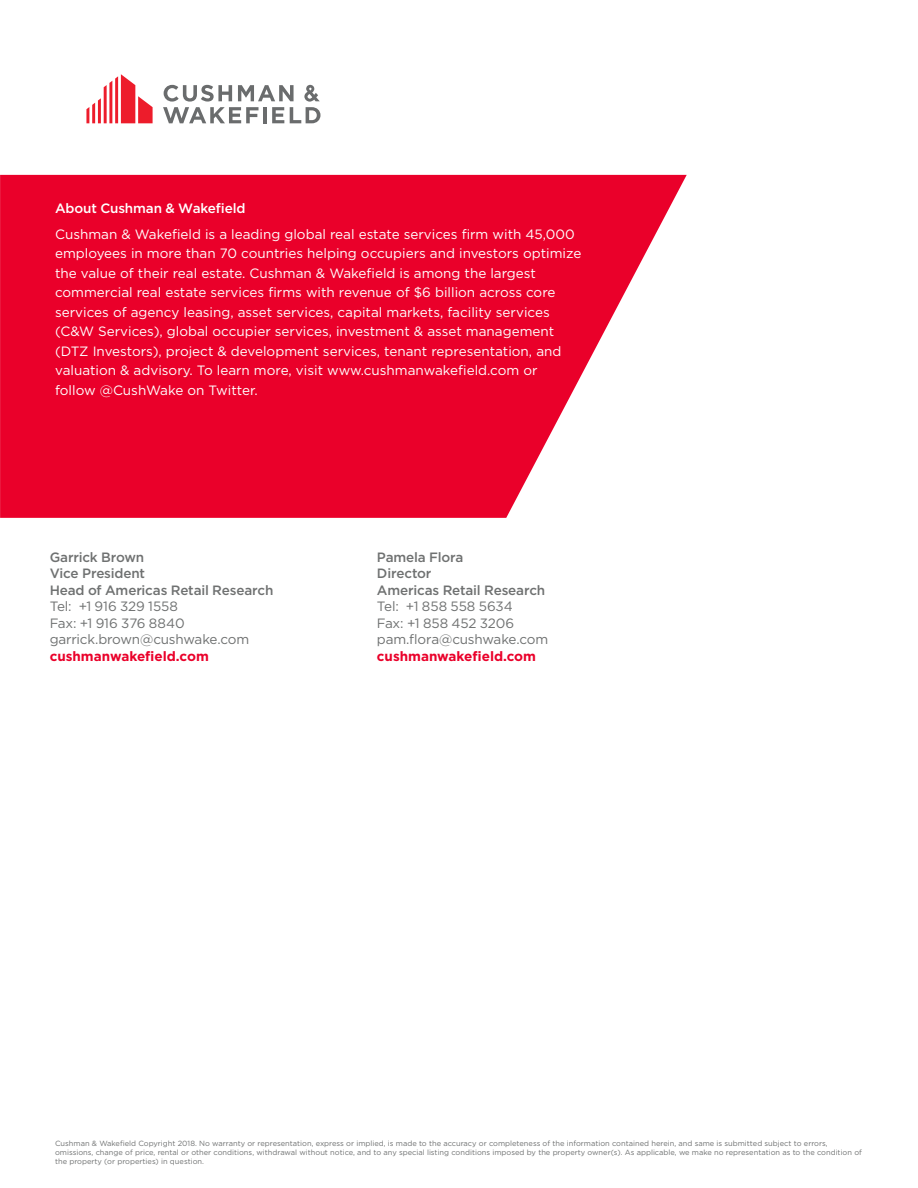
<style>
.page{position:relative;width:918px;height:1188px;background:#fff}
.page>*{position:absolute;margin:0;border:0;box-sizing:border-box;transform-origin:0 0}
.t1{font:13.5px/19.5px "Gotham";color:#fff}
.t2{font:13.5px/16.5px "Gotham";letter-spacing:-.015em;color:#6f7171}
.t3{font:500 13.5px/16.5px "Gotham";letter-spacing:-.015em;color:#6f7171}
.t4{font:700 13.5px "Gotham";color:#ea002a}
.t5{font:500 13.5px "Gotham";letter-spacing:-.01em;color:#fff}
.t6{font:7.5px/9px "Gotham";color:#6f7171}
</style>
<div class="page">
<svg style="left:0;top:175px;width:687px;height:343px;fill:#ea002a"></svg>
<svg style="left:86px;top:74px;width:67px;height:49px"></svg>
<svg style="left:163px;top:85px;width:157px;height:38px"></svg>
<p class="t5" style="left:55px;top:199px;width:192px">About Cushman &amp; Wakefield</p>
<p class="t1" style="left:55px;top:224px;width:528px">Cushman &amp; Wakefield is a leading global real estate services firm with 45,000 employees in more than 70 countries helping occupiers and investors optimize the value of their real estate. Cushman &amp; Wakefield is among the largest commercial real estate services firms with revenue of $6 billion across core services of agency leasing, asset services, capital markets, facility services (C&amp;W Services), global occupier services, investment &amp; asset management (DTZ Investors), project &amp; development services, tenant representation, and valuation &amp; advisory. To learn more, visit www.cushmanwakefield.com or follow @CushWake on Twitter.</p>
<p class="t3" style="left:50px;top:548px;width:225px">Garrick Brown<br>Vice President<br>Head of Americas Retail Research</p>
<p class="t2" style="left:50px;top:598px;width:201px">Tel: +1 916 329 1558<br>Fax: +1 916 376 8840 garrick.brown@cushwake.com</p>
<p class="t4" style="left:50px;top:647px;width:161px">cushmanwakefield.com</p>
<p class="t3" style="left:377px;top:548px;width:170px">Pamela Flora<br>Director<br>Americas Retail Research</p>
<p class="t2" style="left:377px;top:598px;width:173px">Tel: +1 858 558 5634<br>Fax: +1 858 452 3206 pam.flora@cushwake.com</p>
<p class="t4" style="left:377px;top:647px;width:161px">cushmanwakefield.com</p>
<p class="t6" style="left:55px;top:1139px;width:808px">Cushman &amp; Wakefield Copyright 2018. No warranty or representation, express or implied, is made to the accuracy or completeness of the information contained herein, and same is submitted subject to errors, omissions, change of price, rental or other conditions, withdrawal without notice, and to any special listing conditions imposed by the property owner(s). As applicable, we make no representation as to the condition of the property (or properties) in question.</p>
</div>
